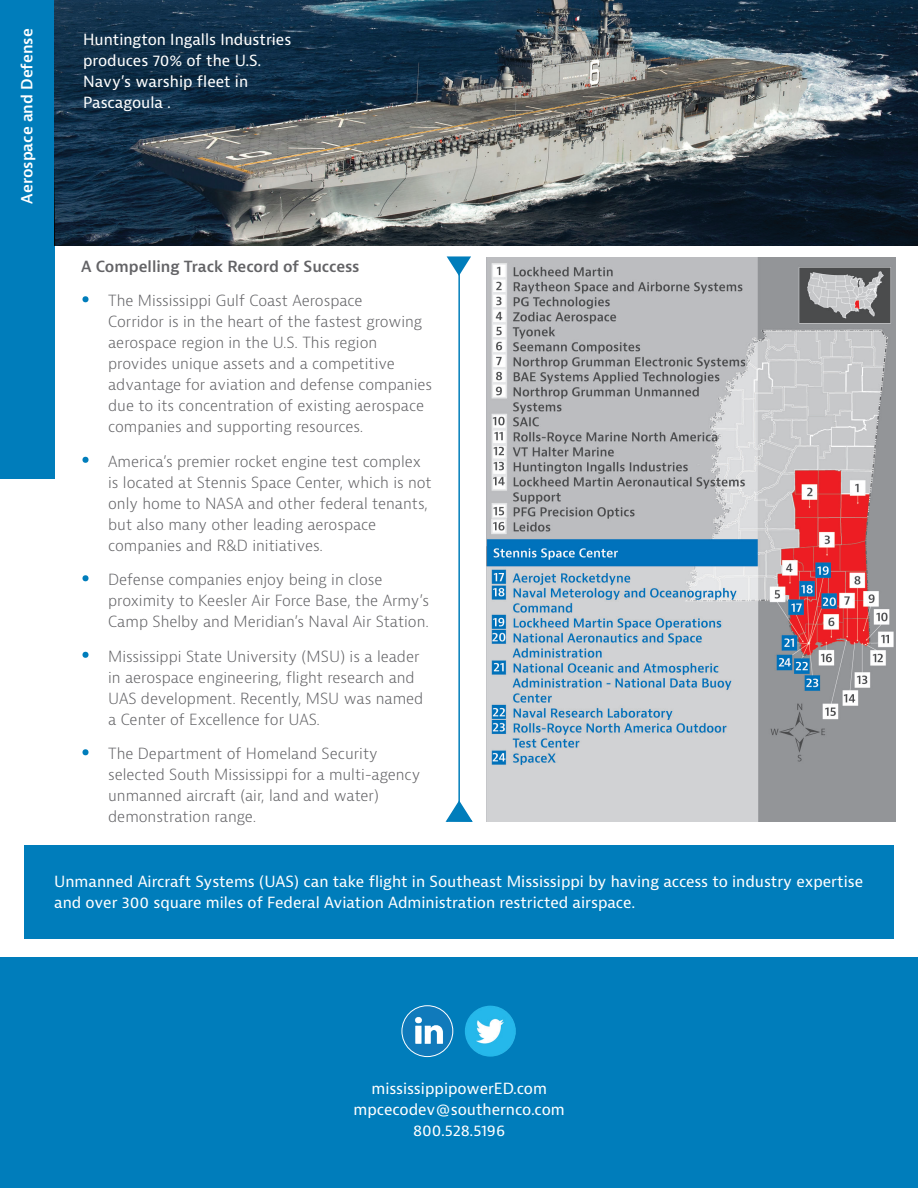
<style>
.page{position:relative;width:918px;height:1188px;background:#fff}
.page>*{position:absolute;margin:0;border:0;box-sizing:border-box;transform-origin:0 0}
.t1{font:300 15px/21px "Bernina Sans";color:#636366}
.t2{font:15px/21px "Bernina Sans";color:#fff}
.t3{font:600 15px "Bernina Sans";color:#636366}
.t4{font:600 15px "Bernina Sans";letter-spacing:-.005em;color:#fff}
</style>
<div class="page">
<div style="left:0;top:0;width:55px;height:478px;background:#007dbb"></div>
<img style="left:55px;top:0;width:863px;height:246px">
<hr style="left:458px;top:262px;width:2px;height:550px;background:#007dbb">
<svg style="left:447px;top:256px;width:24px;height:20px"></svg>
<svg style="left:445px;top:799px;width:28px;height:23px"></svg>
<div style="left:0;top:958px;width:918px;height:230px;background:#007dbb"></div>
<div style="left:24px;top:846px;width:870px;height:93px;background:#007dbb"></div>
<img style="left:486px;top:258px;width:410px;height:563px">
<img style="left:465px;top:1006px;width:51px;height:51px;border-radius:26px">
<img style="left:403px;top:1005px;width:51px;height:52px;border-radius:26px">
<div style="left:402px;top:1006px;width:51px;height:51px;border:1px solid #fff;border-radius:50%"></div>
<p class="t4" style="left:17px;top:204px;width:177px;rotate:-90deg">Aerospace and Defense</p>
<p class="t2" style="left:83px;top:29px;width:210px">Huntington Ingalls Industries produces 70% of the U.S.<br>Navy’s warship fleet in<br>Pascagoula .</p>
<p class="t3" style="left:81px;top:256px;width:280px">A Compelling Track Record of Success</p>
<p class="t1" style="left:108px;top:290px;width:325px">The Mississippi Gulf Coast Aerospace<br>Corridor is in the heart of the fastest growing aerospace region in the U.S. This region provides unique assets and a competitive advantage for aviation and defense companies due to its concentration of existing aerospace companies and supporting resources.</p>
<p class="t1" style="left:108px;top:451px;width:325px">America’s premier rocket engine test complex is located at Stennis Space Center, which is not only home to NASA and other federal tenants, but also many other leading aerospace companies and R&amp;D initiatives.</p>
<p class="t1" style="left:108px;top:569px;width:322px">Defense companies enjoy being in close proximity to Keesler Air Force Base, the Army’s<br>Camp Shelby and Meridian’s Naval Air Station.</p>
<p class="t1" style="left:108px;top:646px;width:317px">Mississippi State University (MSU) is a leader in aerospace engineering, flight research and UAS development. Recently, MSU was named a Center of Excellence for UAS.</p>
<p class="t1" style="left:108px;top:743px;width:314px">The Department of Homeland Security selected South Mississippi for a multi-agency unmanned aircraft (air, land and water) demonstration range.</p>
<p class="t2" style="left:54px;top:872px;width:811px">Unmanned Aircraft Systems (UAS) can take flight in Southeast Mississippi by having access to industry expertise and over 300 square miles of Federal Aviation Administration restricted airspace.</p>
<p class="t2" style="left:354px;top:1078px;width:213px;text-align:center">mississippipowerED.com mpcecodev@southernco.com<br>800.528.5196</p>
</div>
